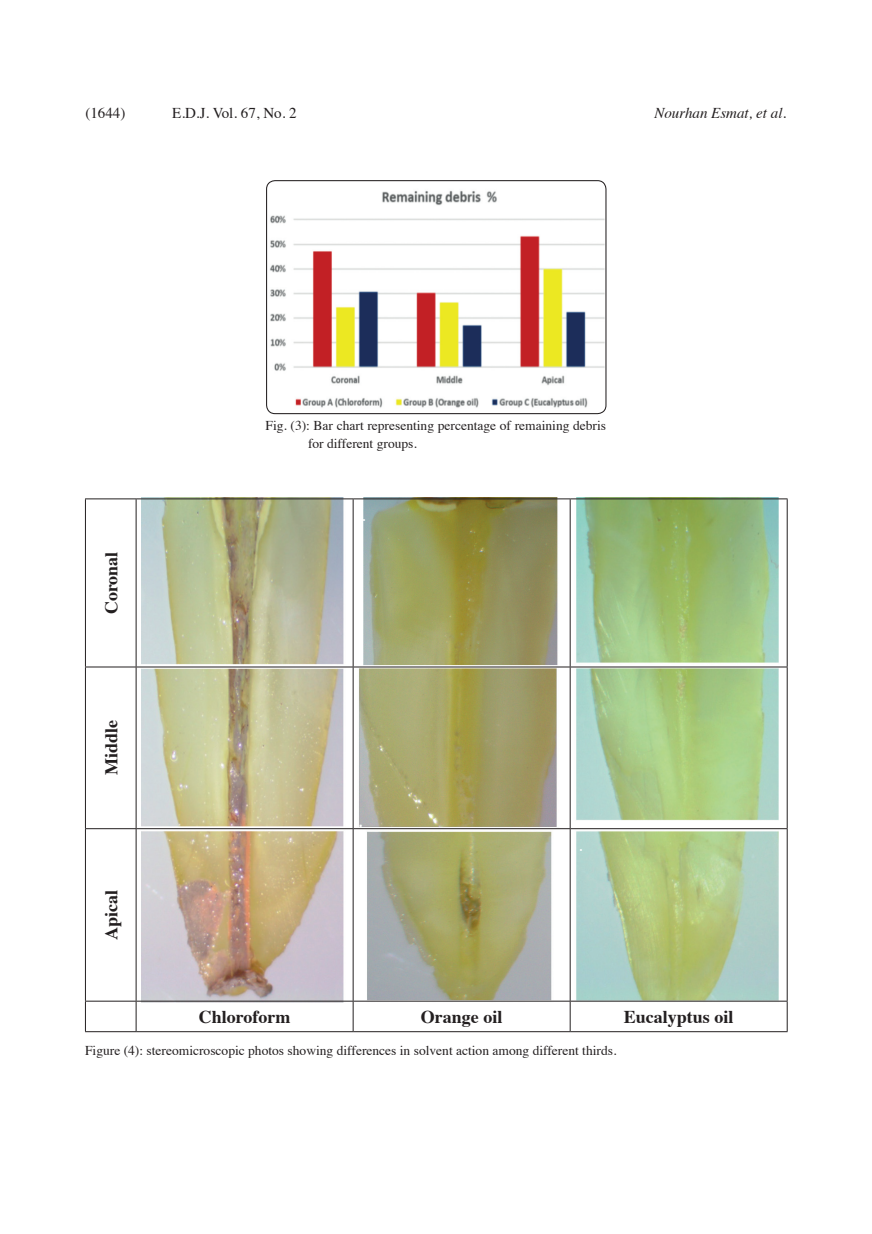
<style>
.page{position:relative;width:872px;height:1234px;background:#fff}
.page>*{position:absolute;margin:0;border:0;box-sizing:border-box;transform-origin:0 0}
.t1{font:700 18px "Times";color:#231f20}
.t2{font:18px "Times";color:#fff}
.t3{font:15px "Times";color:#231f20}
.t4{font:italic 15px "Times";color:#231f20}
.fig{font:13.5px/18px "Times";color:#231f20}
</style>
<div class="page">
<img style="left:141px;top:497px;width:638px;height:503px">
<img style="left:266px;top:181px;width:340px;height:232px">
<div style="left:266px;top:180px;width:340px;height:234px;border:1px solid #231f20;border-radius:9px"></div>
<hr style="left:85px;top:498px;width:51px;height:1px;background:#231f20">
<hr style="left:85px;top:499px;width:1px;height:167px;background:#231f20">
<hr style="left:136px;top:498px;width:217px;height:1px;background:#231f20">
<hr style="left:136px;top:499px;width:1px;height:167px;background:#231f20">
<hr style="left:353px;top:498px;width:217px;height:1px;background:#231f20">
<hr style="left:353px;top:499px;width:1px;height:167px;background:#231f20">
<hr style="left:570px;top:498px;width:217px;height:1px;background:#231f20">
<hr style="left:570px;top:499px;width:1px;height:167px;background:#231f20">
<hr style="left:787px;top:499px;width:1px;height:167px;background:#231f20">
<hr style="left:85px;top:666px;width:51px;height:1px;background:#231f20">
<hr style="left:85px;top:667px;width:1px;height:161px;background:#231f20">
<hr style="left:136px;top:666px;width:217px;height:1px;background:#231f20">
<hr style="left:136px;top:667px;width:1px;height:161px;background:#231f20">
<hr style="left:353px;top:666px;width:217px;height:1px;background:#231f20">
<hr style="left:353px;top:667px;width:1px;height:161px;background:#231f20">
<hr style="left:570px;top:666px;width:217px;height:1px;background:#231f20">
<hr style="left:570px;top:667px;width:1px;height:161px;background:#231f20">
<hr style="left:787px;top:667px;width:1px;height:161px;background:#231f20">
<hr style="left:85px;top:828px;width:51px;height:1px;background:#231f20">
<hr style="left:85px;top:828px;width:1px;height:172px;background:#231f20">
<hr style="left:136px;top:828px;width:217px;height:1px;background:#231f20">
<hr style="left:136px;top:828px;width:1px;height:172px;background:#231f20">
<hr style="left:353px;top:828px;width:217px;height:1px;background:#231f20">
<hr style="left:353px;top:828px;width:1px;height:172px;background:#231f20">
<hr style="left:570px;top:828px;width:217px;height:1px;background:#231f20">
<hr style="left:570px;top:828px;width:1px;height:172px;background:#231f20">
<hr style="left:787px;top:828px;width:1px;height:172px;background:#231f20">
<hr style="left:85px;top:1000px;width:51px;height:1px;background:#231f20">
<hr style="left:85px;top:1001px;width:1px;height:30px;background:#231f20">
<hr style="left:136px;top:1000px;width:217px;height:1px;background:#231f20">
<hr style="left:136px;top:1001px;width:1px;height:30px;background:#231f20">
<hr style="left:353px;top:1000px;width:217px;height:1px;background:#231f20">
<hr style="left:353px;top:1001px;width:1px;height:30px;background:#231f20">
<hr style="left:570px;top:1000px;width:217px;height:1px;background:#231f20">
<hr style="left:570px;top:1001px;width:1px;height:30px;background:#231f20">
<hr style="left:787px;top:1001px;width:1px;height:30px;background:#231f20">
<hr style="left:85px;top:1031px;width:51px;height:1px;background:#231f20">
<hr style="left:136px;top:1031px;width:217px;height:1px;background:#231f20">
<hr style="left:353px;top:1031px;width:217px;height:1px;background:#231f20">
<hr style="left:570px;top:1031px;width:217px;height:1px;background:#231f20">
<p class="t3" style="left:85px;top:98px;width:41px">(1644)</p>
<p class="t3" style="left:172px;top:98px;width:126px">E.D.J. Vol. 67, No. 2</p>
<p class="t4" style="left:654px;top:99px;width:133px">Nourhan Esmat, et al.</p>
<p class="fig" style="left:308px;top:415px;width:300px;text-indent:-43px">Fig. (3): Bar chart representing percentage of remaining debris for different groups.</p>
<p class="t1" style="left:94px;top:614px;width:64px;rotate:-90deg">Coronal</p>
<p class="t1" style="left:94px;top:775px;width:57px;rotate:-90deg">Middle</p>
<p class="t1" style="left:94px;top:939px;width:52px;rotate:-90deg">Apical</p>
<p class="t2" style="left:361px;top:498px;width:6px">.</p>
<p class="t2" style="left:578px;top:827px;width:6px">.</p>
<p class="t1" style="left:199px;top:999px;width:93px">Chloroform</p>
<p class="t1" style="left:421px;top:999px;width:83px">Orange oil</p>
<p class="t1" style="left:624px;top:999px;width:111px">Eucalyptus oil</p>
<p class="fig" style="left:85px;top:1039px;width:533px">Figure (4): stereomicroscopic photos showing differences in solvent action among different thirds.</p>
</div>
